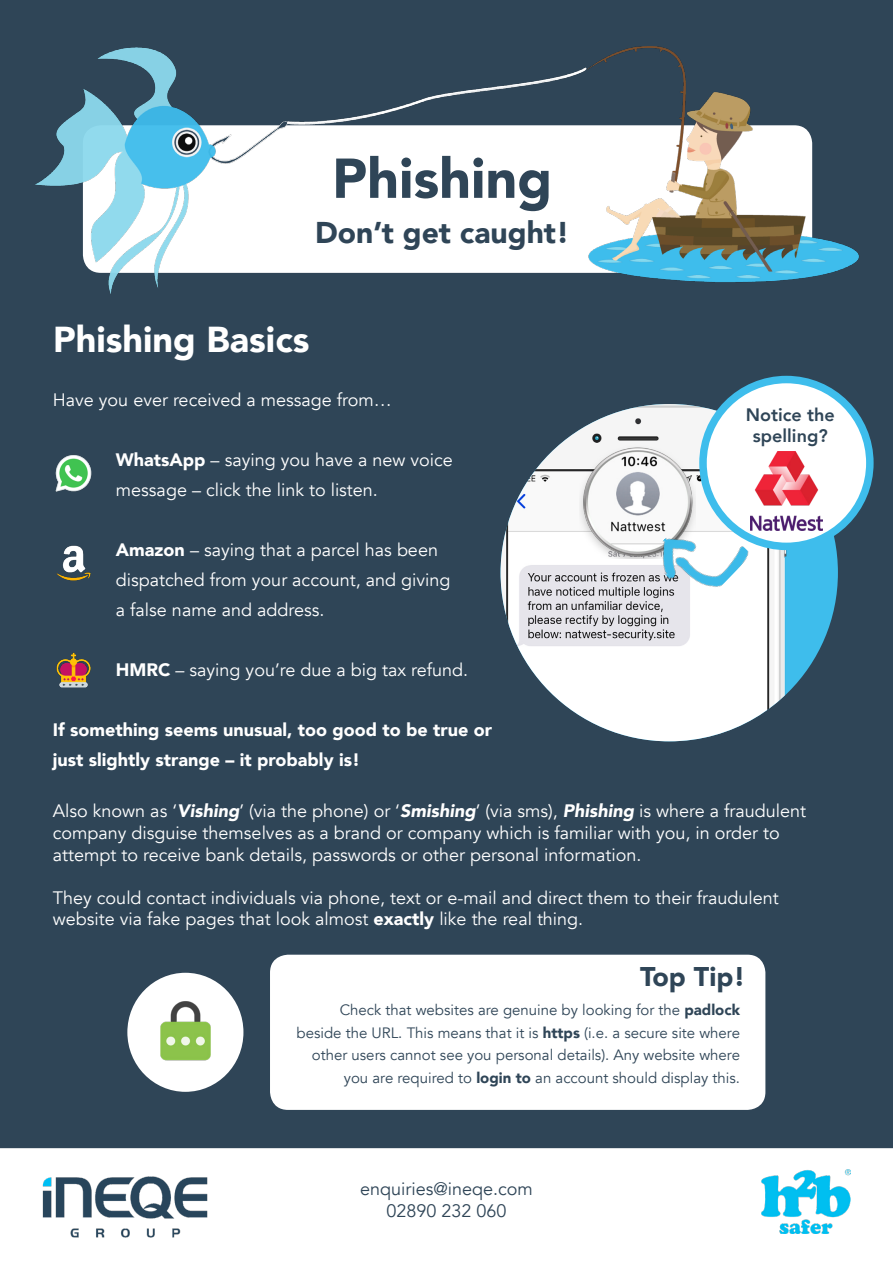
<style>
.page{position:relative;width:893px;height:1263px;background:#fff}
.page>*{position:absolute;margin:0;border:0;box-sizing:border-box;transform-origin:0 0}
.t1{font:900 55.5px "Avenir";color:#2f4557}
.t2{font:900 36px "Avenir";color:#fff}
.t3{font:900 30px "Avenir";color:#2f4557}
.t4{font:900 27px "Avenir";color:#2f4557}
.t5{font:18px/30px "Avenir";color:#fff}
.t6{font:900 18px/30px "Avenir";color:#fff}
.t7{font:18px "Avenir";color:#2f4557}
.t8{font:800 18px/21.6px "Avenir";color:#2f4557;text-align:center}
.t9{font:15px/22.5px "Avenir";color:#2f4557;text-align:right}
.s1{font-weight:900}
.s2{font-weight:900;font-style:italic}
</style>
<div class="page">
<div style="left:0;top:0;width:893px;height:1148px;background:#2f4557"></div>
<img style="left:42px;top:1176px;width:166px;height:62px">
<img style="left:762px;top:1170px;width:88px;height:64px">
<img style="left:26px;top:34px;width:841px;height:269px">
<img style="left:52px;top:452px;width:43px;height:42px">
<img style="left:52px;top:541px;width:43px;height:43px">
<img style="left:52px;top:648px;width:43px;height:43px">
<img style="left:501px;top:404px;width:314px;height:337px">
<div style="left:703px;top:379px;width:167px;height:167px;background:#fff;border-radius:50%"></div>
<img style="left:752px;top:452px;width:71px;height:78px">
<div style="left:699px;top:376px;width:175px;height:174px;border:8px solid #3ebdec;border-radius:50%"></div>
<img style="left:579px;top:443px;width:116px;height:116px">
<div style="left:270px;top:955px;width:495px;height:155px;background:#fff;border-radius:18px"></div>
<div style="left:127px;top:973px;width:116px;height:119px;background:#fff;border-radius:50%"></div>
<img style="left:160px;top:1001px;width:51px;height:60px">
<img style="left:647px;top:503px;width:105px;height:105px">
<p class="t1" style="left:332px;top:131px;width:222px">Phishing</p>
<p class="t3" style="left:315px;top:207px;width:256px">Don’t get caught!</p>
<p class="t2" style="left:53px;top:309px;width:258px">Phishing Basics</p>
<p class="t5" style="left:53px;top:385px;width:340px">Have you ever received a message from…</p>
<p class="t5" style="left:116px;top:445px;width:338px"><span class="s1">WhatsApp</span> – saying you have a new voice message – click the link to listen.</p>
<p class="t5" style="left:116px;top:535px;width:336px"><span class="s1">Amazon</span> – saying that a parcel has been dispatched from your account, and giving a false name and address.</p>
<p class="t5" style="left:116px;top:655px;width:354px"><span class="s1">HMRC</span> – saying you’re due a big tax refund.</p>
<p class="t8" style="left:746px;top:403px;width:91px">Notice the spelling?</p>
<p class="t6" style="left:53px;top:714px;width:441px">If something seems unusual, too good to be true or just slightly strange – it probably is!</p>
<p class="t5" style="left:53px;top:801px;width:755px;line-height:21.6px">Also known as ‘<span class="s2">Vishing</span>’ (via the phone) or ‘<span class="s2">Smishing</span>’ (via sms), <span class="s2">Phishing</span> is where a fraudulent company disguise themselves as a brand or company which is familiar with you, in order to attempt to receive bank details, passwords or other personal information.</p>
<p class="t5" style="left:53px;top:887px;width:727px;line-height:21.6px">They could contact individuals via phone, text or e-mail and direct them to their fraudulent website via fake pages that look almost <span class="s1">exactly</span> like the real thing.</p>
<p class="t4" style="left:640px;top:954px;width:107px">Top Tip!</p>
<p class="t9" style="left:297px;top:999px;width:445px">Check that websites are genuine by looking for the <span class="s1">padlock </span>beside the URL. This means that it is <span class="s1">https</span> (i.e. a secure site where other users cannot see you personal details). Any website where you are required to <span class="s1">login to</span> an account should display this.</p>
<p class="t7" style="left:360px;top:1178px;width:174px">enquiries@ineqe.com</p>
<p class="t7" style="left:386px;top:1200px;width:122px">02890 232 060</p>
</div>
